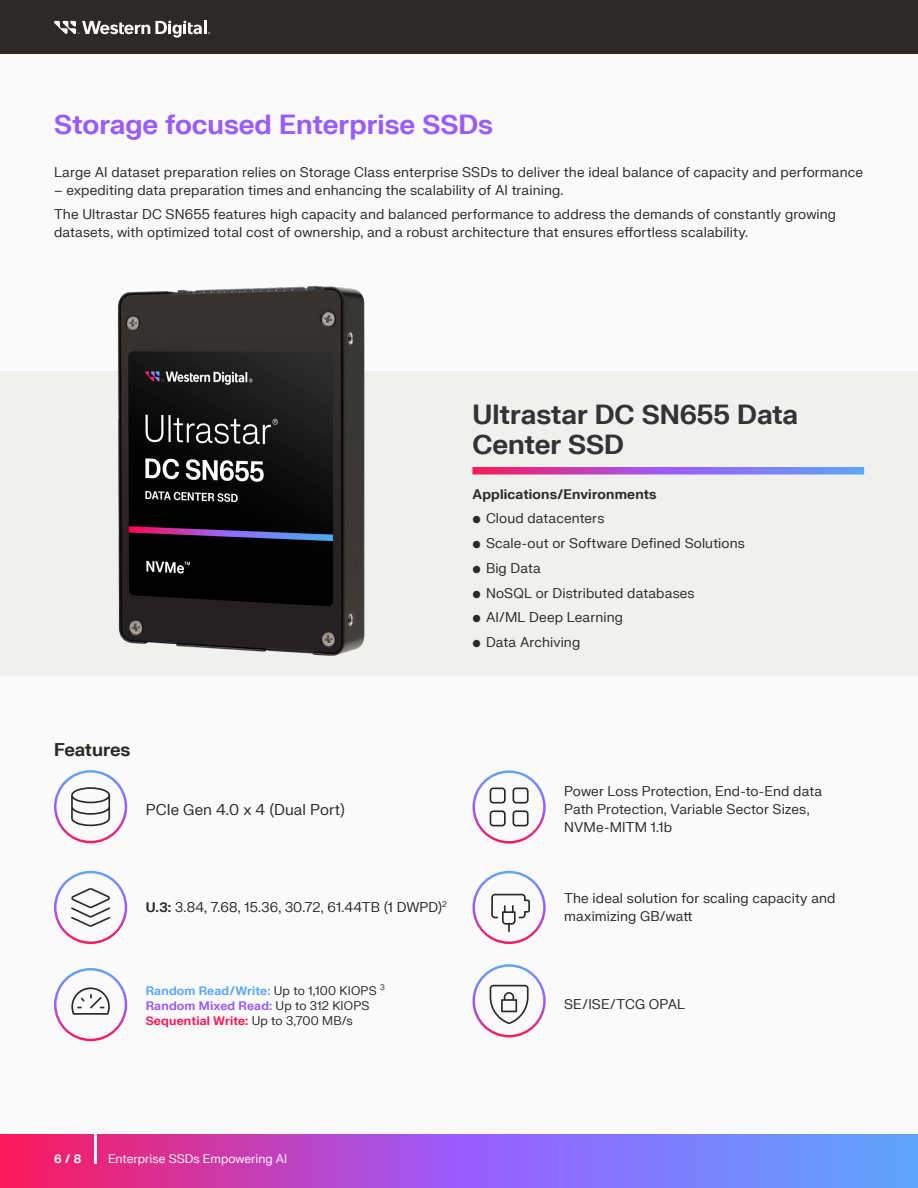
<style>
.page{position:relative;width:918px;height:1188px;background:#fafafa}
.page>*{position:absolute;margin:0;border:0;box-sizing:border-box;transform-origin:0 0}
.t1{font:700 27px/30px "FK Grotesk Neue";color:#333}
.t2{font:700 27px "FK Grotesk Neue";color:#995dff}
.t3{font:700 18px "FK Grotesk Neue";color:#2d2926}
.BODY_COPY{font:15px "FK Grotesk Neue";letter-spacing:.005em;color:#2d2926}
.BODY_COPY-2{font:13.5px/18px "FK Grotesk Neue";letter-spacing:.01em;color:#2d2926}
.BODY_COPY-3{font:700 13.5px "FK Grotesk Neue";letter-spacing:.015em;color:#2d2926}
.BODY_COPY-4{font:12px/15px "FK Grotesk Neue";color:#2d2926}
.t4{font:12px "FK Grotesk Neue";color:#fafafa}
.t5{font:700 12px "FK Grotesk Neue";color:#fafafa}
.s1{font-weight:700}
.s2{font-weight:700;color:#5da7fb}
.s3{font-weight:700;color:#995dff}
.s4{font-weight:700;color:#fc1859}
</style>
<div class="page">
<div style="left:0;top:0;width:918px;height:54px;background:#2d2926"></div>
<svg style="left:54px;top:21px;width:156px;height:17px"></svg>
<svg style="left:0;top:1134px;width:918px;height:54px;background:#a35dd4"></svg>
<hr style="left:94px;top:1134px;width:2px;height:29px;background:#fafafa">
<div style="left:0;top:371px;width:918px;height:305px;background:#f0f0ef"></div>
<svg style="left:472px;top:467px;width:392px;height:8px;background:#a866d5"></svg>
<img style="left:117px;top:286px;width:248px;height:370px">
<svg style="left:54px;top:968px;width:73px;height:73px"></svg>
<svg style="left:54px;top:770px;width:73px;height:73px"></svg>
<svg style="left:472px;top:871px;width:74px;height:73px"></svg>
<svg style="left:473px;top:964px;width:73px;height:73px"></svg>
<svg style="left:473px;top:770px;width:73px;height:74px"></svg>
<svg style="left:54px;top:871px;width:73px;height:73px"></svg>
<p class="t2" style="left:54px;top:104px;width:441px">Storage focused Enterprise SSDs</p>
<p class="BODY_COPY-2" style="left:54px;top:162px;width:811px">Large AI dataset preparation relies on Storage Class enterprise SSDs to deliver the ideal balance of capacity and performance</p>
<p class="BODY_COPY-2" style="left:54px;top:180px;width:511px">– expediting data preparation times and enhancing the scalability of AI training.</p>
<p class="BODY_COPY-2" style="left:54px;top:205px;width:784px">The Ultrastar DC SN655 features high capacity and balanced performance to address the demands of constantly growing datasets, with optimized total cost of ownership, and a robust architecture that ensures effortless scalability.</p>
<p class="t1" style="left:472px;top:398px;width:327px">Ultrastar DC SN655 Data<br>Center SSD</p>
<p class="BODY_COPY-3" style="left:472px;top:484px;width:186px">Applications/Environments</p>
<p class="BODY_COPY-2" style="left:472px;top:509px;width:133px">• Cloud datacenters</p>
<p class="BODY_COPY-2" style="left:472px;top:534px;width:274px">• Scale-out or Software Defined Solutions</p>
<p class="BODY_COPY-2" style="left:472px;top:558px;width:70px">• Big Data</p>
<p class="BODY_COPY-2" style="left:472px;top:583px;width:224px">• NoSQL or Distributed databases</p>
<p class="BODY_COPY-2" style="left:472px;top:608px;width:152px">• AI/ML Deep Learning</p>
<p class="BODY_COPY-2" style="left:472px;top:633px;width:109px">• Data Archiving</p>
<p class="t3" style="left:54px;top:736px;width:78px">Features</p>
<p class="BODY_COPY" style="left:146px;top:799px;width:201px">PCIe Gen 4.0 x 4 (Dual Port)</p>
<p class="BODY_COPY-2" style="left:146px;top:897px;width:303px"><span class="s1">U.3:</span> 3.84, 7.68, 15.36, 30.72, 61.44TB (1 DWPD)<sup>2</sup></p>
<p class="BODY_COPY-4" style="left:146px;top:982px;width:241px"><span class="s2">Random Read/Write:</span> Up to 1,100 KIOPS <sup>3<br></sup><span class="s3">Random Mixed Read:</span> Up to 312 KIOPS<br><span class="s4">Sequential Write:</span> Up to 3,700 MB/s</p>
<p class="BODY_COPY-2" style="left:564px;top:782px;width:259px">Power Loss Protection, End-to-End data<br>Path Protection, Variable Sector Sizes,<br>NVMe-MITM 1.1b</p>
<p class="BODY_COPY-2" style="left:564px;top:888px;width:273px">The ideal solution for scaling capacity and maximizing GB/watt</p>
<p class="BODY_COPY-2" style="left:564px;top:994px;width:122px">SE/ISE/TCG OPAL</p>
<p class="t5" style="left:54px;top:1150px;width:29px">6 / 8</p>
<p class="t4" style="left:108px;top:1150px;width:181px">Enterprise SSDs Empowering AI</p>
</div>
